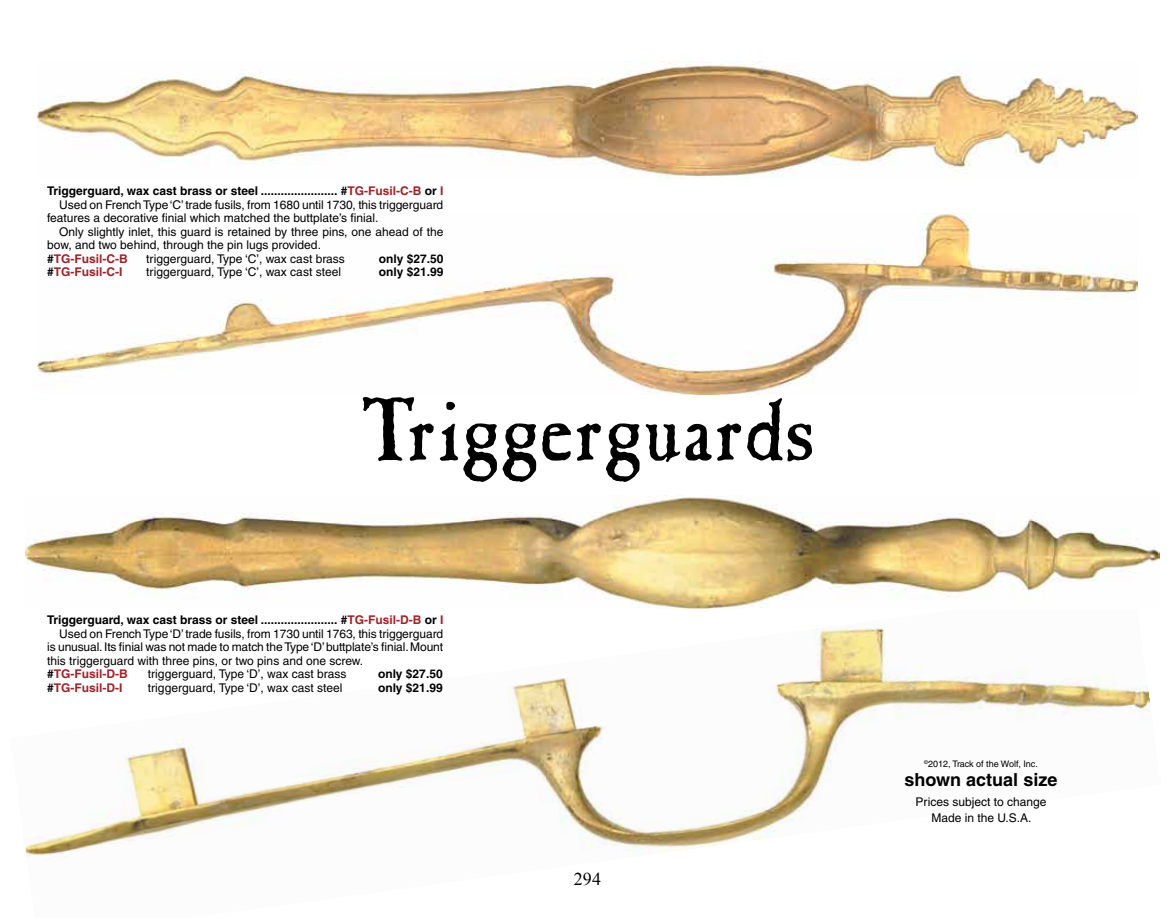
<style>
.page{position:relative;width:1175px;height:918px;background:#fff}
.page>*{position:absolute;margin:0;border:0;box-sizing:border-box;transform-origin:0 0}
.t1{font:90px "Caslon Antique";color:#000}
.t2{font:700 18px "Helvetica";color:#000}
.t3{font:18px "Times New Roman";color:#000}
.t4{font:12px/16.5px "Helvetica";color:#000;text-align:center}
.t5{font:700 12px "Helvetica";color:#000}
.t6{font:700 12px "Helvetica";color:#9f2228}
.t7{font:9px "Helvetica";color:#000}
.s1{color:#9f2228}
.s2{color:#000}
</style>
<div class="page">
<img style="left:37px;top:61px;width:1100px;height:118px">
<img style="left:37px;top:214px;width:1100px;height:181px">
<img style="left:25px;top:627px;width:1125px;height:230px">
<img style="left:25px;top:496px;width:1134px;height:113px">
<p class="t5" style="left:47px;top:184px;width:397px">Triggerguard, wax cast brass or steel ....................... #<span class="s1">TG-Fusil-C-B</span> or <span class="s1">I</span></p>
<p class="t4" style="left:59px;top:196px;width:385px">Used on French Type ‘C’ trade fusils, from 1680 until 1730, this triggerguard</p>
<p class="t4" style="left:47px;top:210px;width:333px">features a decorative finial which matched the buttplate’s finial.</p>
<p class="t4" style="left:59px;top:223px;width:385px">Only slightly inlet, this guard is retained by three pins, one ahead of the</p>
<p class="t4" style="left:47px;top:237px;width:275px">bow, and two behind, through the pin lugs provided.</p>
<p class="t6" style="left:47px;top:251px;width:82px"><span class="s2">#</span>TG-Fusil-C-B</p>
<p class="t4" style="left:146px;top:250px;width:200px">triggerguard, Type ‘C’, wax cast brass</p>
<p class="t5" style="left:379px;top:251px;width:66px">only $27.50</p>
<p class="t6" style="left:47px;top:265px;width:77px"><span class="s2">#</span>TG-Fusil-C-I</p>
<p class="t4" style="left:146px;top:264px;width:196px">triggerguard, Type ‘C’, wax cast steel</p>
<p class="t5" style="left:379px;top:265px;width:66px">only $21.99</p>
<h1 class="t1" style="left:360px;top:377px;width:455px">Triggerguards</h1>
<p class="t5" style="left:47px;top:613px;width:397px">Triggerguard, wax cast brass or steel ....................... #<span class="s1">TG-Fusil-D-B</span> or <span class="s1">I</span></p>
<p class="t4" style="left:59px;top:625px;width:385px">Used on French Type ‘D’ trade fusils, from 1730 until 1763, this triggerguard</p>
<p class="t4" style="left:47px;top:639px;width:397px">is unusual. Its finial was not made to match the Type ‘D’ buttplate’s finial. Mount</p>
<p class="t4" style="left:47px;top:652px;width:317px">this triggerguard with three pins, or two pins and one screw.</p>
<p class="t6" style="left:47px;top:667px;width:82px"><span class="s2">#</span>TG-Fusil-D-B</p>
<p class="t4" style="left:148px;top:666px;width:200px">triggerguard, Type ‘D’, wax cast brass</p>
<p class="t5" style="left:378px;top:667px;width:66px">only $27.50</p>
<p class="t6" style="left:47px;top:680px;width:77px"><span class="s2">#</span>TG-Fusil-D-I</p>
<p class="t4" style="left:148px;top:679px;width:196px">triggerguard, Type ‘D’, wax cast steel</p>
<p class="t5" style="left:378px;top:680px;width:66px">only $21.99</p>
<h2 class="t3" style="left:574px;top:867px;width:28px">294</h2>
<p class="t7" style="left:924px;top:758px;width:115px"><sup>©</sup>2012, Track of the Wolf, Inc.</p>
<h2 class="t2" style="left:904px;top:769px;width:154px">shown actual size</h2>
<p class="t4" style="left:915px;top:793px;width:132px">Prices subject to change<br>Made in the U.S.A.</p>
</div>
